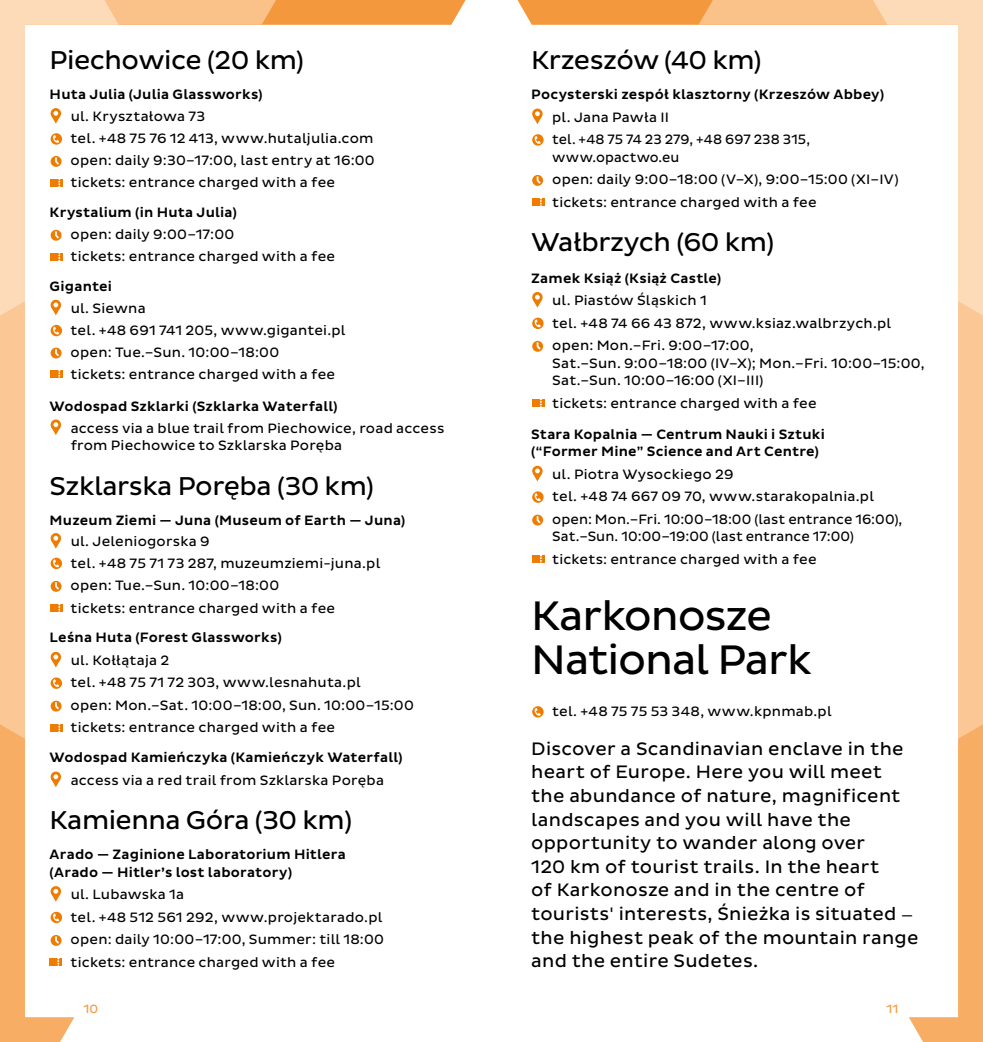
<style>
.page{position:relative;width:983px;height:1042px;background:#fff}
.page>*{position:absolute;margin:0;border:0;box-sizing:border-box;transform-origin:0 0}
.t1{font:42px/43.8px "Pluto Sans";letter-spacing:-.03em;color:#000}
.t2{font:26.25px "Pluto Sans";letter-spacing:-.02em;color:#000}
.t3{font:18.38px/23.6px "Pluto Sans";letter-spacing:.015em;color:#000}
.t4{font:13.83px/22.4px "Pluto Sans";letter-spacing:.015em;color:#000}
.t5{font:500 13.83px/17.5px "Pluto Sans";letter-spacing:.015em;color:#000}
.t6{font:13.83px/22.4px "Pluto Sans";letter-spacing:.015em;color:#000;scale:.96 1}
.t7{font:12.25px "Pluto Sans";color:#f4983d}
.s1{font-size:13.83px}
</style>
<div class="page">
<svg style="left:517px;top:0;width:465px;height:25px;background:#f8b777"></svg>
<div style="left:957px;top:22px;width:25px;height:1020px;background:#fddbb9"></div>
<svg style="left:909px;top:301px;width:73px;height:741px"></svg>
<svg style="left:0;top:0;width:466px;height:25px;background:#f8b777"></svg>
<div style="left:0;top:22px;width:25px;height:1020px;background:#fddbb9"></div>
<svg style="left:51px;top:108px;width:10px;height:10px"></svg>
<svg style="left:51px;top:111px;width:10px;height:13px"></svg>
<svg style="left:51px;top:133px;width:11px;height:12px"></svg>
<div style="left:51px;top:156px;width:11px;height:11px;background:#ef7c00;border-radius:50%"></div>
<svg style="left:54px;top:156px;width:7px;height:11px"></svg>
<div style="left:51px;top:179px;width:12px;height:8px;background:#ef7c00"></div>
<svg style="left:58px;top:179px;width:2px;height:8px"></svg>
<div style="left:51px;top:230px;width:11px;height:11px;background:#ef7c00;border-radius:50%"></div>
<svg style="left:54px;top:230px;width:7px;height:10px"></svg>
<div style="left:51px;top:253px;width:12px;height:8px;background:#ef7c00"></div>
<svg style="left:58px;top:253px;width:2px;height:8px"></svg>
<svg style="left:0;top:301px;width:74px;height:741px"></svg>
<div style="left:532px;top:109px;width:10px;height:10px;background:#ef7c00;border-radius:50%"></div>
<svg style="left:532px;top:111px;width:10px;height:13px"></svg>
<svg style="left:532px;top:134px;width:11px;height:12px"></svg>
<svg style="left:532px;top:175px;width:11px;height:11px"></svg>
<svg style="left:535px;top:175px;width:7px;height:11px"></svg>
<div style="left:532px;top:198px;width:12px;height:8px;background:#ef7c00"></div>
<svg style="left:539px;top:198px;width:3px;height:8px"></svg>
<svg style="left:532px;top:292px;width:10px;height:10px"></svg>
<svg style="left:532px;top:295px;width:10px;height:13px"></svg>
<svg style="left:532px;top:318px;width:11px;height:11px"></svg>
<svg style="left:532px;top:341px;width:11px;height:11px"></svg>
<svg style="left:535px;top:341px;width:7px;height:10px"></svg>
<div style="left:532px;top:399px;width:12px;height:8px;background:#ef7c00"></div>
<svg style="left:539px;top:399px;width:3px;height:8px"></svg>
<div style="left:532px;top:466px;width:10px;height:10px;background:#ef7c00;border-radius:50%"></div>
<svg style="left:532px;top:468px;width:10px;height:13px"></svg>
<svg style="left:532px;top:491px;width:11px;height:12px"></svg>
<div style="left:532px;top:515px;width:11px;height:10px;background:#ef7c00;border-radius:50%"></div>
<svg style="left:535px;top:514px;width:7px;height:11px"></svg>
<div style="left:532px;top:555px;width:12px;height:8px;background:#ef7c00"></div>
<svg style="left:539px;top:555px;width:3px;height:8px"></svg>
<svg style="left:532px;top:706px;width:11px;height:11px"></svg>
<h2 class="t2" style="left:50px;top:45px;width:256px">Piechowice (20 km)</h2>
<p class="t5" style="left:50px;top:86px;width:214px">Huta Julia (Julia Glassworks)</p>
<p class="t4" style="left:71px;top:106px;width:305px">ul. Kryształowa 73<br>tel. +48 75 76 12 413, www.hutaljulia.com open: daily 9:30–17:00, last entry at 16:00 tickets: entrance charged with a fee</p>
<p class="t5" style="left:50px;top:204px;width:189px">Krystalium (in Huta Julia)</p>
<p class="t4" style="left:71px;top:223px;width:266px">open: daily 9:00–17:00<br>tickets: entrance charged with a fee</p>
<p class="t5" style="left:50px;top:278px;width:64px">Gigantei</p>
<p class="t4" style="left:71px;top:297px;width:276px">ul. Siewna<br>tel. +48 691 741 205, www.gigantei.pl open: Tue.–Sun. 10:00–18:00<br>tickets: entrance charged with a fee</p>
<p class="t5" style="left:50px;top:397px;width:289px">Wodospad Szklarki (Szklarka Waterfall)</p>
<p class="t4" style="left:71px;top:419px;width:375px;line-height:17.5px">access via a blue trail from Piechowice, road access from Piechowice to Szklarska Poręba</p>
<h2 class="t2" style="left:50px;top:471px;width:326px">Szklarska Poręba (30 km)</h2>
<p class="t5" style="left:50px;top:511px;width:357px">Muzeum Ziemi — Juna (Museum of Earth — Juna)</p>
<p class="t4" style="left:71px;top:531px;width:311px">ul. Jeleniogorska 9<br>tel. +48 75 71 73 287, muzeumziemi-juna.pl open: Tue.–Sun. 10:00–18:00<br>tickets: entrance charged with a fee</p>
<p class="t5" style="left:50px;top:629px;width:233px">Leśna Huta (Forest Glassworks)</p>
<p class="t4" style="left:71px;top:649px;width:344px">ul. Kołłątaja 2<br>tel. +48 75 71 72 303, www.lesnahuta.pl<br>open: Mon.–Sat. 10:00–18:00, Sun. 10:00–15:00 tickets: entrance charged with a fee</p>
<p class="t5" style="left:50px;top:749px;width:354px">Wodospad Kamieńczyka (Kamieńczyk Waterfall)</p>
<p class="t4" style="left:71px;top:769px;width:315px">access via a red trail from Szklarska Poręba</p>
<h2 class="t2" style="left:50px;top:805px;width:304px">Kamienna Góra (30 km)</h2>
<p class="t5" style="left:50px;top:846px;width:297px">Arado — Zaginione Laboratorium Hitlera (Arado — Hitler’s lost laboratory)</p>
<p class="t4" style="left:71px;top:883px;width:315px">ul. Lubawska 1a<br>tel. +48 512 561 292, www.projektarado.pl open: daily 10:00–17:00, Summer: till 18:00 tickets: entrance charged with a fee</p>
<h2 class="t2" style="left:531px;top:45px;width:232px">Krzeszów (40 km)</h2>
<p class="t5" style="left:531px;top:86px;width:354px">Pocysterski zespół klasztorny (Krzeszów Abbey)</p>
<p class="t4" style="left:552px;top:106px;width:259px">pl. Jana Pawła II<br>tel. +48 75 74 23 279, +48 697 238 315,</p>
<p class="t6" style="left:552px;top:146px;width:362px">www.opactwo.eu<br>open: daily 9:00–18:00 (V–X), 9:00–15:00 (XI–IV) tickets: entrance charged with a fee</p>
<h2 class="t2" style="left:531px;top:227px;width:244px">Wałbrzych (60 km)</h2>
<p class="t5" style="left:531px;top:269px;width:192px">Zamek Książ (Książ Castle)</p>
<p class="t4" style="left:552px;top:289px;width:340px">ul. Piastów Śląskich 1<br>tel. +48 74 66 43 872, www.ksiaz.walbrzych.pl open: Mon.–Fri. 9:00–17:00,</p>
<p class="t4" style="left:552px;top:354px;width:374px;line-height:17.5px">Sat.–Sun. 9:00–18:00 (IV–X); Mon.–Fri. 10:00–15:00,<br>Sat.–Sun. 10:00–16:00 (XI–III)</p>
<p class="t4" style="left:552px;top:392px;width:266px">tickets: entrance charged with a fee</p>
<p class="t5" style="left:531px;top:426px;width:295px">Stara Kopalnia — Centrum Nauki i Sztuki (“Former Mine” Science and Art Centre)</p>
<p class="t4" style="left:552px;top:463px;width:351px">ul. Piotra Wysockiego 29<br>tel. +48 74 667 09 70, www.starakopalnia.pl open: Mon.–Fri. 10:00–18:00 (last entrance 16:00),</p>
<p class="t4" style="left:552px;top:526px;width:303px">Sat.–Sun. 10:00–19:00 (last entrance 17:00) tickets: entrance charged with a fee</p>
<h1 class="t1" style="left:531px;top:594px;width:282px">Karkonosze<br>National Park</h1>
<p class="t4" style="left:552px;top:700px;width:281px">tel. +48 75 75 53 348, www.kpnmab.pl</p>
<p class="t3" style="left:531px;top:737px;width:388px">Discover a Scandinavian enclave in the heart of Europe. Here you will meet the abundance of nature, magnificent landscapes and you will have the opportunity to wander along over<br>120 km of tourist trails. In the heart<br>of Karkonosze and in the centre of tourists' interests, Śnieżka is situated <span class="s1">— </span>the highest peak of the mountain range and the entire Sudetes.</p>
<p class="t7" style="left:83px;top:1001px;width:16px">10</p>
<p class="t7" style="left:886px;top:1001px;width:14px">11</p>
</div>
